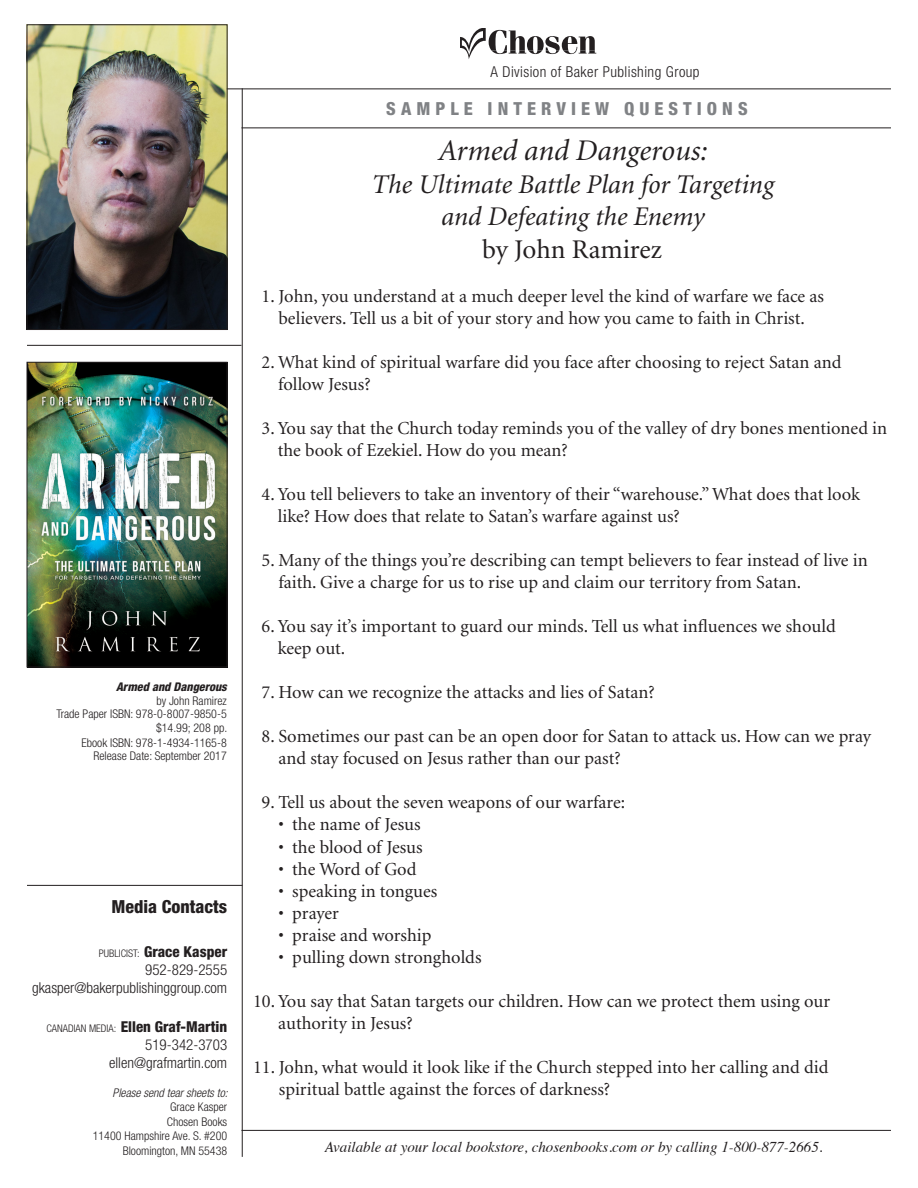
<style>
.page{position:relative;width:918px;height:1188px;background:#fff}
.page>*{position:absolute;margin:0;border:0;box-sizing:border-box;transform-origin:0 0}
.Head_2{font:italic 30px "Minion";color:#231f20}
.Head_2-2{font:italic 27px "Minion";color:#231f20}
.Head_2-3{font:27px "Minion";color:#231f20}
.Body_text{font:18.3px/22px "Minion";color:#231f20}
.t1{font:800 condensed 18px "Helvetica Neue";letter-spacing:.28em;color:#808285}
.t2{font:800 condensed 18px "Helvetica Neue";color:#231f20}
.Book_ID{font:300 condensed 15px "Helvetica Neue";color:#231f20}
.t3{font:italic 15px "Times";color:#231f20}
.t4{font:800 condensed 15px "Helvetica Neue";color:#231f20}
.Book_ID-2{font:300 condensed 15px "Helvetica Neue";letter-spacing:.03em;color:#231f20}
.Book_ID-3{font:300 condensed 12px "Helvetica Neue";color:#231f20}
.t5{font:italic 300 condensed 12px "Helvetica Neue";color:#231f20}
.Book_Title{font:italic 800 condensed 12px "Helvetica Neue";color:#231f20}
.s1{font-weight:300;font-size:10.5px}
</style>
<div class="page">
<img style="left:29px;top:364px;width:196px;height:301px">
<div style="left:27px;top:362px;width:200px;height:305px;border:1px solid #231f20"></div>
<img style="left:29px;top:27px;width:196px;height:301px">
<div style="left:27px;top:25px;width:200px;height:305px;border:1px solid #231f20"></div>
<svg style="left:460px;top:28px;width:136px;height:31px"></svg>
<hr style="left:241px;top:1130px;width:650px;height:1px;background:#231f20">
<hr style="left:27px;top:345px;width:215px;height:1px;background:#231f20">
<hr style="left:242px;top:88px;width:1px;height:1069px;background:#231f20">
<hr style="left:241px;top:128px;width:650px;height:1px;background:#231f20">
<hr style="left:227px;top:89px;width:664px;height:1px;background:#231f20">
<hr style="left:27px;top:885px;width:216px;height:1px;background:#231f20">
<p class="Book_Title" style="left:116px;top:679px;width:112px">Armed and Dangerous</p>
<p class="Book_ID-3" style="left:156px;top:693px;width:72px">by John Ramirez</p>
<p class="Book_ID-3" style="left:56px;top:707px;width:172px">Trade Paper ISBN: 978-0-8007-9850-5</p>
<p class="Book_ID-3" style="left:156px;top:720px;width:73px">$14.99; 208 pp.</p>
<p class="Book_ID-3" style="left:82px;top:735px;width:147px">Ebook ISBN: 978-1-4934-1165-8</p>
<p class="Book_ID-3" style="left:94px;top:749px;width:135px">Release Date: September 2017</p>
<p class="t2" style="left:112px;top:896px;width:117px">Media Contacts</p>
<p class="t4" style="left:99px;top:942px;width:130px"><span class="s1">PUBLICIST:</span> Grace Kasper</p>
<p class="Book_ID" style="left:145px;top:961px;width:83px">952-829-2555</p>
<p class="Book_ID" style="left:32px;top:979px;width:197px">gkasper@bakerpublishinggroup.com</p>
<p class="t4" style="left:46px;top:1018px;width:182px"><span class="s1">CANADIAN MEDIA:</span> Ellen Graf-Martin</p>
<p class="Book_ID" style="left:145px;top:1036px;width:83px">519-342-3703</p>
<p class="Book_ID" style="left:109px;top:1054px;width:120px">ellen@grafmartin.com</p>
<p class="t5" style="left:113px;top:1086px;width:117px">Please send tear sheets to:</p>
<p class="Book_ID-3" style="left:170px;top:1100px;width:59px">Grace Kasper</p>
<p class="Book_ID-3" style="left:167px;top:1115px;width:62px">Chosen Books</p>
<p class="Book_ID-3" style="left:93px;top:1129px;width:136px">11400 Hampshire Ave. S. #200</p>
<p class="Book_ID-3" style="left:123px;top:1144px;width:106px">Bloomington, MN 55438</p>
<p class="Book_ID-2" style="left:490px;top:63px;width:211px">A Division of Baker Publishing Group</p>
<p class="t1" style="left:386px;top:97px;width:363px">SAMPLE INTERVIEW QUESTIONS</p>
<p class="Head_2" style="left:438px;top:136px;width:271px">Armed and Dangerous:</p>
<p class="Head_2-2" style="left:371px;top:171px;width:404px">The Ultimate Battle Plan for Targeting</p>
<p class="Head_2-2" style="left:440px;top:203px;width:265px">and Defeating the Enemy</p>
<p class="Head_2-3" style="left:482px;top:236px;width:181px">by John Ramirez</p>
<p class="Body_text" style="left:262px;top:285px;width:564px;text-align:center">1. John, you understand at a much deeper level the kind of warfare we face as believers. Tell us a bit of your story and how you came to faith in Christ.</p>
<p class="Body_text" style="left:278px;top:352px;width:565px;text-indent:-17px">2. What kind of spiritual warfare did you face after choosing to reject Satan and follow Jesus?</p>
<p class="Body_text" style="left:278px;top:418px;width:611px;text-indent:-16px">3. You say that the Church today reminds you of the valley of dry bones mentioned in the book of Ezekiel. How do you mean?</p>
<p class="Body_text" style="left:278px;top:484px;width:584px;text-indent:-16px">4. You tell believers to take an inventory of their “warehouse.” What does that look like? How does that relate to Satan’s warfare against us?</p>
<p class="Body_text" style="left:278px;top:550px;width:591px;text-indent:-17px">5. Many of the things you’re describing can tempt believers to fear instead of live in faith. Give a charge for us to rise up and claim our territory from Satan.</p>
<p class="Body_text" style="left:278px;top:616px;width:559px;text-indent:-16px">6. You say it’s important to guard our minds. Tell us what influences we should keep out.</p>
<p class="Body_text" style="left:262px;top:682px;width:395px">7. How can we recognize the attacks and lies of Satan?</p>
<p class="Body_text" style="left:278px;top:726px;width:594px;text-indent:-17px">8. Sometimes our past can be an open door for Satan to attack us. How can we pray and stay focused on Jesus rather than our past?</p>
<p class="Body_text" style="left:262px;top:792px;width:365px">9. Tell us about the seven weapons of our warfare:</p>
<p class="Body_text" style="left:278px;top:814px;width:144px">• the name of Jesus</p>
<p class="Body_text" style="left:278px;top:836px;width:146px">• the blood of Jesus</p>
<p class="Body_text" style="left:278px;top:858px;width:140px">• the Word of God</p>
<p class="Body_text" style="left:278px;top:880px;width:160px">• speaking in tongues</p>
<p class="Body_text" style="left:278px;top:902px;width:62px">• prayer</p>
<p class="Body_text" style="left:278px;top:924px;width:154px">• praise and worship</p>
<p class="Body_text" style="left:278px;top:946px;width:205px">• pulling down strongholds</p>
<p class="Body_text" style="left:278px;top:991px;width:554px;text-indent:-25px">10. You say that Satan targets our children. How can we protect them using our authority in Jesus?</p>
<p class="Body_text" style="left:279px;top:1057px;width:551px;text-indent:-26px">11. John, what would it look like if the Church stepped into her calling and did spiritual battle against the forces of darkness?</p>
<p class="t3" style="left:325px;top:1134px;width:499px">Available at your local bookstore, chosenbooks.com or by calling 1-800-877-2665.</p>
</div>
